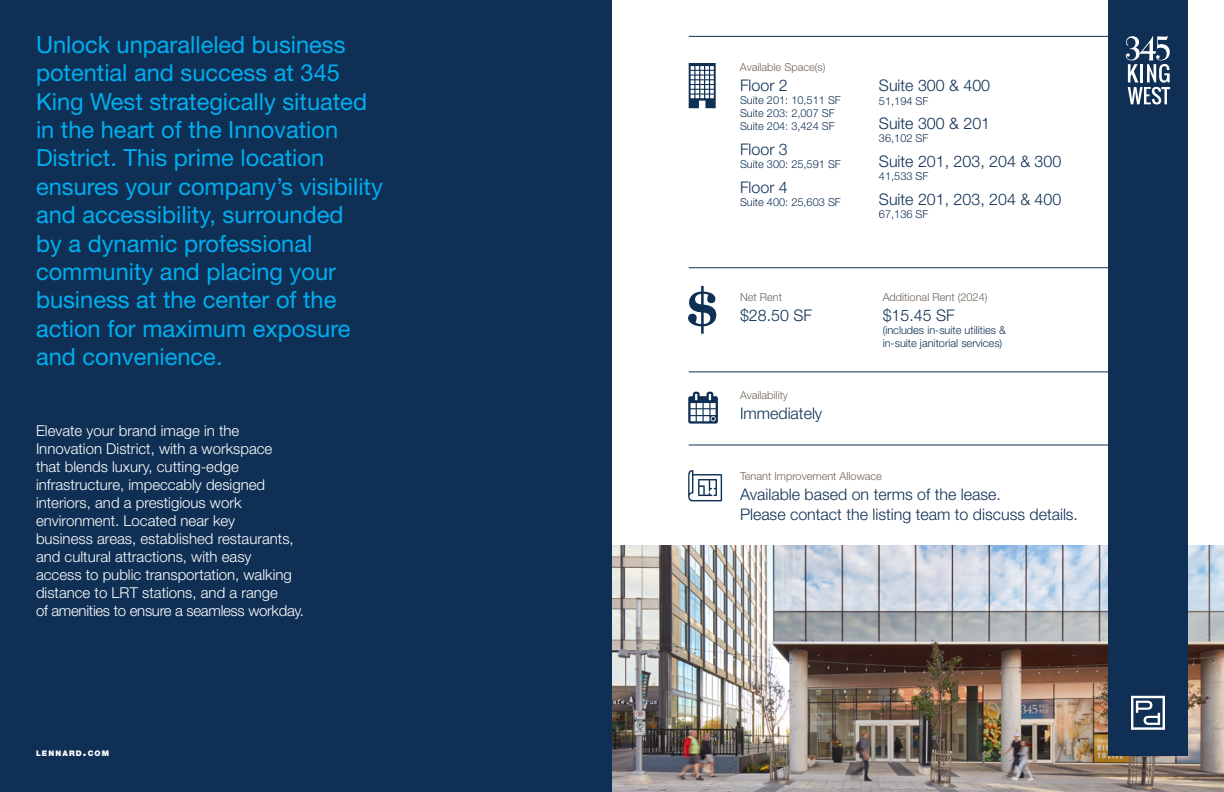
<style>
.page{position:relative;width:1224px;height:792px;background:#fff}
.page>*{position:absolute;margin:0;border:0;box-sizing:border-box;transform-origin:0 0}
.t1{font:23.6px/28.4px "Helvetica Neue LT Std";color:#00aeef}
.t2{font:300 16px/20px "Helvetica Neue LT Std";color:#0f3054}
.t3{font:300 15px/18px "Helvetica Neue LT Std";color:#fff}
.t4{font:300 11px/13.2px "Helvetica Neue LT Std";color:#0f3054}
.t5{font:300 11px "Helvetica Neue LT Std";color:#706359}
.t6{font:900 7.7px "Helvetica Neue LT Std";letter-spacing:.145em;color:#fff}
.s1{font-size:11px}
</style>
<div class="page">
<img style="left:612px;top:545px;width:612px;height:247px">
<div style="left:0;top:0;width:612px;height:792px;background:#0f3054"></div>
<div style="left:1108px;top:0;width:80px;height:436px;background:#0f3054"></div>
<div style="left:1108px;top:311px;width:80px;height:445px;background:#0f3054"></div>
<svg style="left:1131px;top:696px;width:34px;height:34px"></svg>
<svg style="left:1126px;top:36px;width:44px;height:68px"></svg>
<svg style="left:689px;top:63px;width:27px;height:45px"></svg>
<svg style="left:688px;top:286px;width:28px;height:48px"></svg>
<svg style="left:688px;top:392px;width:30px;height:32px"></svg>
<hr style="left:689px;top:36px;width:428px;height:1px;background:#0f3054">
<hr style="left:689px;top:267px;width:428px;height:1px;background:#0f3054">
<hr style="left:689px;top:372px;width:428px;height:1px;background:#0f3054">
<hr style="left:689px;top:445px;width:428px;height:1px;background:#0f3054">
<svg style="left:688px;top:470px;width:34px;height:31px"></svg>
<p class="t1" style="left:36px;top:30px;width:348px">Unlock unparalleled business potential and success at 345<br>King West strategically situated in the heart of the Innovation<br>District. This prime location ensures your company’s visibility and accessibility, surrounded<br>by a dynamic professional community and placing your business at the center of the action for maximum exposure and convenience.</p>
<p class="t3" style="left:36px;top:421px;width:270px">Elevate your brand image in the Innovation District, with a workspace<br>that blends luxury, cutting-edge infrastructure, impeccably designed interiors, and a prestigious work environment. Located near key<br>business areas, established restaurants, and cultural attractions, with easy<br>access to public transportation, walking distance to LRT stations, and a range<br>of amenities to ensure a seamless workday.</p>
<p class="t6" style="left:36px;top:749px;width:75px">LENNARD<span class="s1">.</span>COM</p>
<p class="t5" style="left:740px;top:60px;width:87px">Available Space(s)</p>
<p class="t2" style="left:740px;top:75px;width:49px">Floor 2</p>
<p class="t4" style="left:740px;top:93px;width:102px">Suite 201: 10,511 SF<br>Suite 203: 2,007 SF<br>Suite 204: 3,424 SF</p>
<p class="t2" style="left:740px;top:139px;width:49px">Floor 3</p>
<p class="t4" style="left:740px;top:157px;width:102px">Suite 300: 25,591 SF</p>
<p class="t2" style="left:740px;top:177px;width:49px">Floor 4</p>
<p class="t4" style="left:740px;top:195px;width:102px">Suite 400: 25,603 SF</p>
<p class="t5" style="left:740px;top:290px;width:43px">Net Rent</p>
<p class="t2" style="left:740px;top:305px;width:74px">$28.50 SF</p>
<p class="t5" style="left:740px;top:389px;width:50px">Availability</p>
<p class="t2" style="left:740px;top:403px;width:84px">Immediately</p>
<p class="t2" style="left:879px;top:75px;width:113px">Suite 300 &amp; 400</p>
<p class="t4" style="left:879px;top:94px;width:51px">51,194 SF</p>
<p class="t2" style="left:879px;top:113px;width:113px">Suite 300 &amp; 201</p>
<p class="t4" style="left:879px;top:132px;width:51px">36,102 SF</p>
<p class="t2" style="left:879px;top:151px;width:184px">Suite 201, 203, 204 &amp; 300</p>
<p class="t4" style="left:879px;top:169px;width:51px">41,533 SF</p>
<p class="t2" style="left:879px;top:188px;width:184px">Suite 201, 203, 204 &amp; 400</p>
<p class="t4" style="left:879px;top:207px;width:51px">67,136 SF</p>
<p class="t5" style="left:883px;top:290px;width:106px">Additional Rent (2024)</p>
<p class="t2" style="left:883px;top:305px;width:74px">$15.45 SF</p>
<p class="t4" style="left:883px;top:323px;width:125px">(includes in-suite utilities &amp; in-suite janitorial services)</p>
<p class="t5" style="left:740px;top:469px;width:144px">Tenant Improvement Allowace</p>
<p class="t2" style="left:740px;top:484px;width:340px">Available based on terms of the lease.<br>Please contact the listing team to discuss details.</p>
</div>
